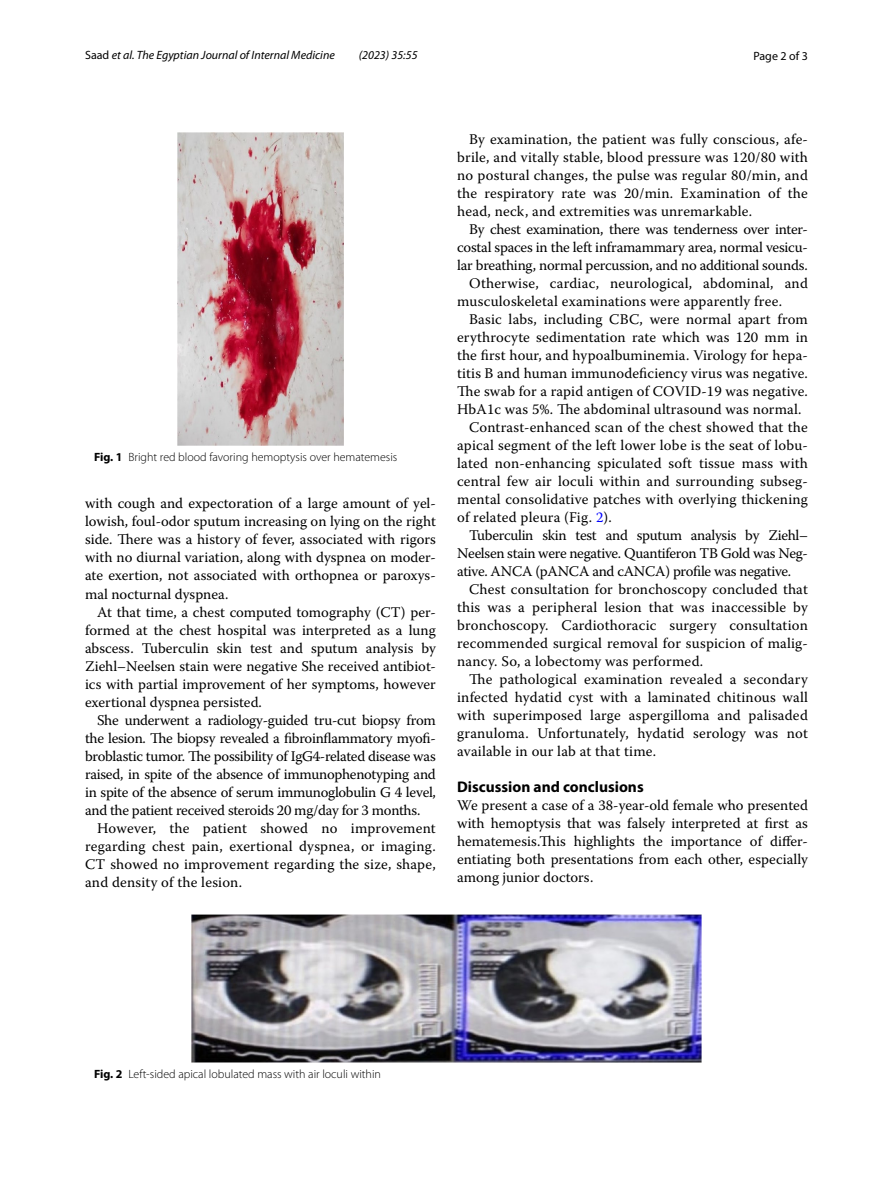
<style>
.page{position:relative;width:893px;height:1187px;background:#fff}
.page>*{position:absolute;margin:0;border:0;box-sizing:border-box;transform-origin:0 0}
.t1{font:700 15.45px "Myriad Pro";color:#000}
.t2{font:14.7px/18px "Warnock Pro";letter-spacing:.01em;color:#000;text-align:justify}
.t3{font:14.7px "Warnock Pro";letter-spacing:-.015em;color:#000}
.t4{font:14.7px "Warnock Pro";letter-spacing:-.02em;color:#000}
.t5{font:300 12px "Myriad Pro";color:#000}
.t6{font:italic 12px "Myriad Pro";color:#000}
.t7{font:12px "Myriad Pro";color:#000}
.s1{font-style:normal}
.s2{font-weight:700}
.s3{color:#00f}
</style>
<div class="page">
<img style="left:178px;top:133px;width:165px;height:313px">
<img style="left:191px;top:914px;width:511px;height:148px">
<p class="t6" style="left:85px;top:48px;width:251px"><span class="s1">Saad</span> et al. The Egyptian Journal of Internal Medicine</p>
<p class="t6" style="left:359px;top:48px;width:60px">(2023) 35:55</p>
<p class="t7" style="left:753px;top:48px;width:56px">Page 2 of 3</p>
<p class="t5" style="left:94px;top:450px;width:305px"><span class="s2">Fig. 1</span> Bright red blood favoring hemoptysis over hematemesis</p>
<p class="t2" style="left:85px;top:494px;width:352px">with cough and expectoration of a large amount of yel&shy;lowish, foul-odor sputum increasing on lying on the right side. There was a history of fever, associated with rigors with no diurnal variation, along with dyspnea on moder&shy;ate exertion, not associated with orthopnea or paroxys&shy;mal nocturnal dyspnea.</p>
<p class="t2" style="left:85px;top:602px;width:352px;text-indent:12px">At that time, a chest computed tomography (CT) per&shy;formed at the chest hospital was interpreted as a lung abscess. Tuberculin skin test and sputum analysis by Ziehl–Neelsen stain were negative She received antibiot&shy;ics with partial improvement of her symptoms, however exertional dyspnea persisted.</p>
<p class="t2" style="left:85px;top:710px;width:352px;text-indent:12px">She underwent a radiology-guided tru-cut biopsy from the lesion. The biopsy revealed a fibroinflammatory myofi&shy;broblastic tumor. The possibility of IgG4-related disease was raised, in spite of the absence of immunophenotyping and in spite of the absence of serum immunoglobulin G 4 level, and the patient received steroids 20 mg/day for 3 months.</p>
<p class="t2" style="left:85px;top:818px;width:352px;text-indent:12px">However, the patient showed no improvement regarding chest pain, exertional dyspnea, or imaging.<br>CT showed no improvement regarding the size, shape, and density of the lesion.</p>
<p class="t2" style="left:457px;top:130px;width:352px;text-indent:12px">By examination, the patient was fully conscious, afe&shy;brile, and vitally stable, blood pressure was 120/80 with no postural changes, the pulse was regular 80/min, and the respiratory rate was 20/min. Examination of the head, neck, and extremities was unremarkable.</p>
<p class="t3" style="left:469px;top:220px;width:340px">By chest examination, there was tenderness over inter-</p>
<p class="t3" style="left:457px;top:238px;width:352px">costal spaces in the left inframammary area, normal vesicu-</p>
<p class="t3" style="left:457px;top:256px;width:352px">lar breathing, normal percussion, and no additional sounds.</p>
<p class="t2" style="left:469px;top:274px;width:340px">Otherwise, cardiac, neurological, abdominal, and</p>
<p class="t2" style="left:457px;top:292px;width:326px">musculoskeletal examinations were apparently free.</p>
<p class="t2" style="left:469px;top:310px;width:340px">Basic labs, including CBC, were normal apart from</p>
<p class="t2" style="left:457px;top:328px;width:352px">erythrocyte sedimentation rate which was 120 mm in</p>
<p class="t2" style="left:457px;top:346px;width:352px">the first hour, and hypoalbuminemia. Virology for hepa-</p>
<p class="t2" style="left:457px;top:364px;width:352px">titis B and human immunodeficiency virus was negative.</p>
<p class="t2" style="left:457px;top:382px;width:352px">The swab for a rapid antigen of COVID-19 was negative.</p>
<p class="t2" style="left:457px;top:400px;width:346px">HbA1c was 5%. The abdominal ultrasound was normal.</p>
<p class="t2" style="left:469px;top:418px;width:340px">Contrast-enhanced scan of the chest showed that the</p>
<p class="t2" style="left:457px;top:436px;width:352px">apical segment of the left lower lobe is the seat of lobu-</p>
<p class="t2" style="left:457px;top:454px;width:352px">lated non-enhancing spiculated soft tissue mass with</p>
<p class="t2" style="left:457px;top:472px;width:352px">central few air loculi within and surrounding subseg-</p>
<p class="t2" style="left:457px;top:490px;width:352px">mental consolidative patches with overlying thickening</p>
<p class="t2" style="left:457px;top:508px;width:156px">of related pleura (Fig. <span class="s3">2</span>).</p>
<p class="t4" style="left:469px;top:526px;width:340px">Tuberculin skin test and sputum analysis by Ziehl–</p>
<p class="t4" style="left:457px;top:544px;width:352px">Neelsen stain were negative. Quantiferon TB Gold was Neg-</p>
<p class="t4" style="left:457px;top:562px;width:336px">ative. ANCA (pANCA and cANCA) profile was negative.</p>
<p class="t2" style="left:469px;top:580px;width:340px">Chest consultation for bronchoscopy concluded that</p>
<p class="t2" style="left:457px;top:598px;width:352px">this was a peripheral lesion that was inaccessible by</p>
<p class="t2" style="left:457px;top:616px;width:352px">bronchoscopy. Cardiothoracic surgery consultation</p>
<p class="t2" style="left:457px;top:634px;width:352px">recommended surgical removal for suspicion of malig-</p>
<p class="t2" style="left:457px;top:652px;width:248px">nancy. So, a lobectomy was performed.</p>
<p class="t2" style="left:469px;top:670px;width:340px">The pathological examination revealed a secondary</p>
<p class="t2" style="left:457px;top:688px;width:352px">infected hydatid cyst with a laminated chitinous wall</p>
<p class="t2" style="left:457px;top:706px;width:352px">with superimposed large aspergilloma and palisaded</p>
<p class="t2" style="left:457px;top:724px;width:352px">granuloma. Unfortunately, hydatid serology was not</p>
<p class="t2" style="left:457px;top:742px;width:201px">available in our lab at that time.</p>
<p class="t1" style="left:457px;top:776px;width:188px">Discussion and conclusions</p>
<p class="t2" style="left:457px;top:796px;width:352px">We present a case of a 38-year-old female who presented with hemoptysis that was falsely interpreted at first as hematemesis.This highlights the importance of differ&shy;entiating both presentations from each other, especially among junior doctors.</p>
<p class="t5" style="left:94px;top:1067px;width:288px"><span class="s2">Fig. 2</span> Left-sided apical lobulated mass with air loculi within</p>
</div>
